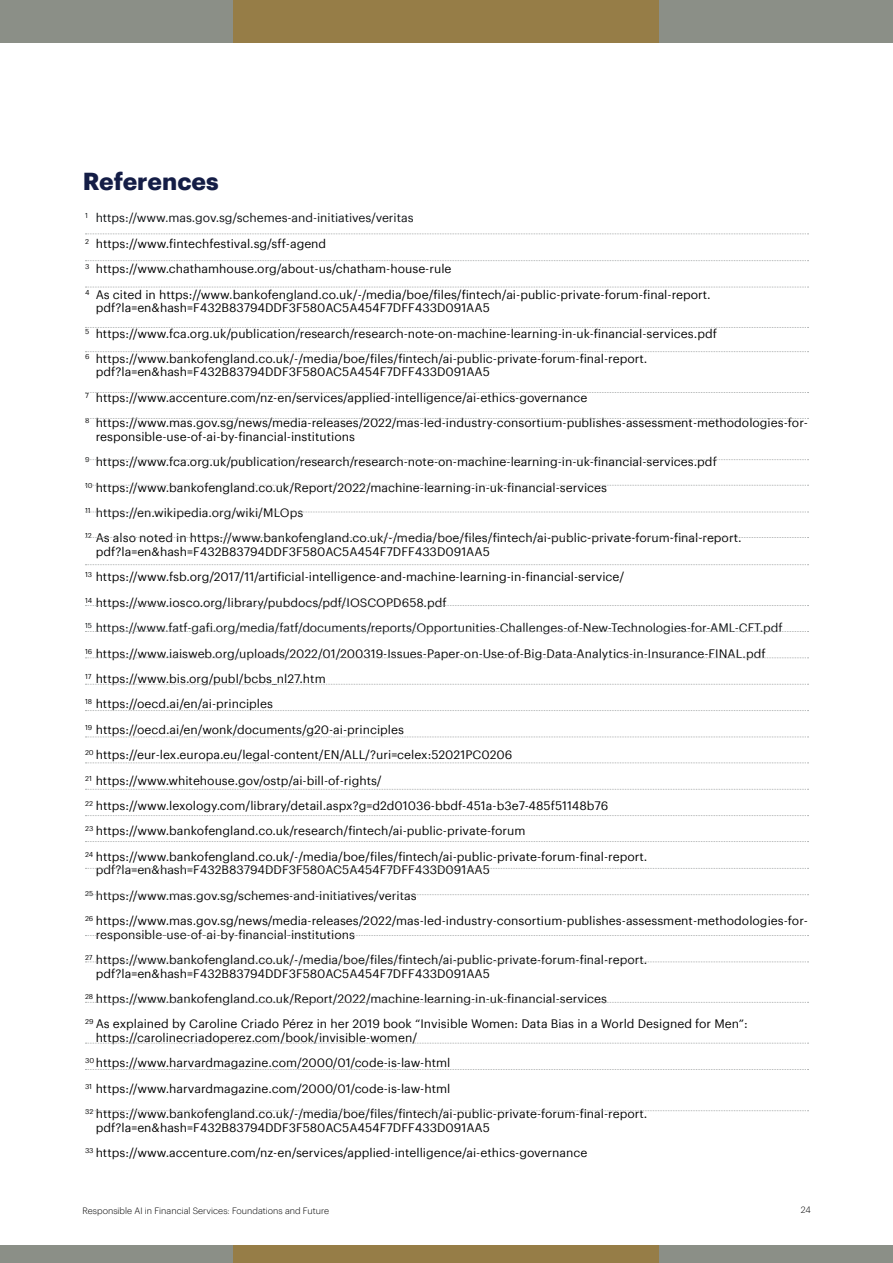
<style>
.page{position:relative;width:893px;height:1263px;background:#fff}
.page>*{position:absolute;margin:0;border:0;box-sizing:border-box;transform-origin:0 0}
.t1{font:700 24px "Graphik";color:#141d46}
.t2{font:12px/25.3px "Graphik";color:#000001}
.t3{font:300 9px "Graphik";color:#000001}
.s1{color:#0b0e11}
</style>
<div class="page">
<svg style="left:85px;top:233px;width:723px;height:1px"></svg>
<svg style="left:85px;top:260px;width:723px;height:1px"></svg>
<svg style="left:85px;top:287px;width:723px;height:1px"></svg>
<svg style="left:85px;top:327px;width:723px;height:1px"></svg>
<svg style="left:85px;top:351px;width:723px;height:1px"></svg>
<svg style="left:85px;top:392px;width:723px;height:1px"></svg>
<svg style="left:85px;top:418px;width:723px;height:1px"></svg>
<svg style="left:85px;top:459px;width:723px;height:1px"></svg>
<svg style="left:85px;top:485px;width:723px;height:1px"></svg>
<svg style="left:85px;top:512px;width:723px;height:1px"></svg>
<svg style="left:85px;top:537px;width:723px;height:1px"></svg>
<svg style="left:85px;top:564px;width:723px;height:1px"></svg>
<svg style="left:85px;top:605px;width:723px;height:1px"></svg>
<svg style="left:85px;top:631px;width:723px;height:1px"></svg>
<svg style="left:85px;top:657px;width:723px;height:1px"></svg>
<svg style="left:85px;top:684px;width:723px;height:1px"></svg>
<svg style="left:85px;top:710px;width:723px;height:1px"></svg>
<svg style="left:85px;top:736px;width:723px;height:1px"></svg>
<svg style="left:85px;top:762px;width:723px;height:1px"></svg>
<svg style="left:85px;top:789px;width:723px;height:1px"></svg>
<svg style="left:85px;top:815px;width:723px;height:1px"></svg>
<svg style="left:85px;top:841px;width:723px;height:1px"></svg>
<svg style="left:85px;top:868px;width:723px;height:1px"></svg>
<svg style="left:85px;top:894px;width:723px;height:1px"></svg>
<svg style="left:85px;top:935px;width:723px;height:1px"></svg>
<svg style="left:85px;top:961px;width:723px;height:1px"></svg>
<svg style="left:85px;top:1002px;width:723px;height:1px"></svg>
<svg style="left:85px;top:1043px;width:723px;height:1px"></svg>
<svg style="left:85px;top:1069px;width:723px;height:1px"></svg>
<svg style="left:85px;top:1110px;width:723px;height:1px"></svg>
<div style="left:0;top:1246px;width:893px;height:17px;background:#8b8f87"></div>
<div style="left:234px;top:1246px;width:425px;height:17px;background:#967d47"></div>
<div style="left:0;top:0;width:893px;height:43px;background:#8b8f87"></div>
<div style="left:234px;top:0;width:425px;height:43px;background:#967d47"></div>
<h1 class="t1" style="left:83px;top:163px;width:137px">References</h1>
<p class="t2" style="left:85px;top:204px;width:627px"><sup>1</sup> <span class="s1">https://www.mas.gov.sg/schemes-and-initiatives/veritas<br></span><sup>2</sup> https://www.fintechfestival.sg/sff-agend<br><sup>3</sup> https://www.chathamhouse.org/about-us/chatham-house-rule<br><sup>4</sup> As cited in https://www.bankofengland.co.uk/-/media/boe/files/fintech/ai-public-private-forum-final-report.</p>
<p class="t2" style="left:85px;top:294px;width:633px;text-indent:11px">pdf?la=en&amp;hash=F432B83794DDF3F580AC5A454F7DFF433D091AA5<br><sup>5</sup> https://www.fca.org.uk/publication/research/research-note-on-machine-learning-in-uk-financial-services.pdf<br><sup>6</sup> https://www.bankofengland.co.uk/-/media/boe/files/fintech/ai-public-private-forum-final-report.</p>
<p class="t2" style="left:85px;top:358px;width:724px;text-indent:11px">pdf?la=en&amp;hash=F432B83794DDF3F580AC5A454F7DFF433D091AA5<br><sup>7</sup> https://www.accenture.com/nz-en/services/applied-intelligence/ai-ethics-governance<br><sup>8</sup> https://www.mas.gov.sg/news/media-releases/2022/mas-led-industry-consortium-publishes-assessment-methodologies-for-</p>
<p class="t2" style="left:85px;top:423px;width:658px;text-indent:11px">responsible-use-of-ai-by-financial-institutions<br><sup>9</sup> https://www.fca.org.uk/publication/research/research-note-on-machine-learning-in-uk-financial-services.pdf<br><sup>10</sup> https://www.bankofengland.co.uk/Report/2022/machine-learning-in-uk-financial-services<br><sup>11</sup> https://en.wikipedia.org/wiki/MLOps<br><sup>12</sup> As also noted in https://www.bankofengland.co.uk/-/media/boe/files/fintech/ai-public-private-forum-final-report.</p>
<p class="t2" style="left:85px;top:538px;width:699px;text-indent:11px">pdf?la=en&amp;hash=F432B83794DDF3F580AC5A454F7DFF433D091AA5<br><sup>13</sup> https://www.fsb.org/2017/11/artificial-intelligence-and-machine-learning-in-financial-service/<br><sup>14</sup> https://www.iosco.org/library/pubdocs/pdf/IOSCOPD658.pdf<br><sup>15</sup> <span class="s1">https://www.fatf-gafi.org/media/fatf/documents/reports/Opportunities-Challenges-of-New-Technologies-for-AML-CFT.pdf </span><sup>16</sup> https://www.iaisweb.org/uploads/2022/01/200319-Issues-Paper-on-Use-of-Big-Data-Analytics-in-Insurance-FINAL.pdf<br><sup>17</sup> https://www.bis.org/publ/bcbs_nl27.htm<br><sup>18</sup> https://oecd.ai/en/ai-principles<br><sup>19</sup> https://oecd.ai/en/wonk/documents/g20-ai-principles<br><sup>20</sup> https://eur-lex.europa.eu/legal-content/EN/ALL/?uri=celex:52021PC0206<br><sup>21</sup> https://www.whitehouse.gov/ostp/ai-bill-of-rights/<br><sup>22</sup> https://www.lexology.com/library/detail.aspx?g=d2d01036-bbdf-451a-b3e7-485f51148b76<br><sup>23</sup> https://www.bankofengland.co.uk/research/fintech/ai-public-private-forum<br><sup>24</sup> https://www.bankofengland.co.uk/-/media/boe/files/fintech/ai-public-private-forum-final-report.</p>
<p class="t2" style="left:85px;top:856px;width:724px;text-indent:11px">pdf?la=en&amp;hash=F432B83794DDF3F580AC5A454F7DFF433D091AA5<br><sup>25</sup> https://www.mas.gov.sg/schemes-and-initiatives/veritas<br><sup>26</sup> https://www.mas.gov.sg/news/media-releases/2022/mas-led-industry-consortium-publishes-assessment-methodologies-for-</p>
<p class="t2" style="left:85px;top:921px;width:564px;text-indent:11px">responsible-use-of-ai-by-financial-institutions<br><sup>27</sup> https://www.bankofengland.co.uk/-/media/boe/files/fintech/ai-public-private-forum-final-report.</p>
<p class="t2" style="left:85px;top:959px;width:664px;text-indent:11px">pdf?la=en&amp;hash=F432B83794DDF3F580AC5A454F7DFF433D091AA5<br><sup>28</sup> https://www.bankofengland.co.uk/Report/2022/machine-learning-in-uk-financial-services<br><sup>29</sup> As explained by Caroline Criado Pérez in her 2019 book “Invisible Women: Data Bias in a World Designed for Men”:</p>
<p class="t2" style="left:85px;top:1024px;width:564px;text-indent:11px">https://carolinecriadoperez.com/book/invisible-women/<br><sup>30</sup> https://www.harvardmagazine.com/2000/01/code-is-law-html<br><sup>31</sup> https://www.harvardmagazine.com/2000/01/code-is-law-html<br><sup>32</sup> https://www.bankofengland.co.uk/-/media/boe/files/fintech/ai-public-private-forum-final-report.</p>
<p class="t2" style="left:85px;top:1113px;width:504px;text-indent:11px">pdf?la=en&amp;hash=F432B83794DDF3F580AC5A454F7DFF433D091AA5<br><sup>33</sup> https://www.accenture.com/nz-en/services/applied-intelligence/ai-ethics-governance</p>
<p class="t3" style="left:82px;top:1204px;width:248px">Responsible AI in Financial Services: Foundations and Future</p>
<p class="t3" style="left:801px;top:1203px;width:11px">24</p>
</div>
